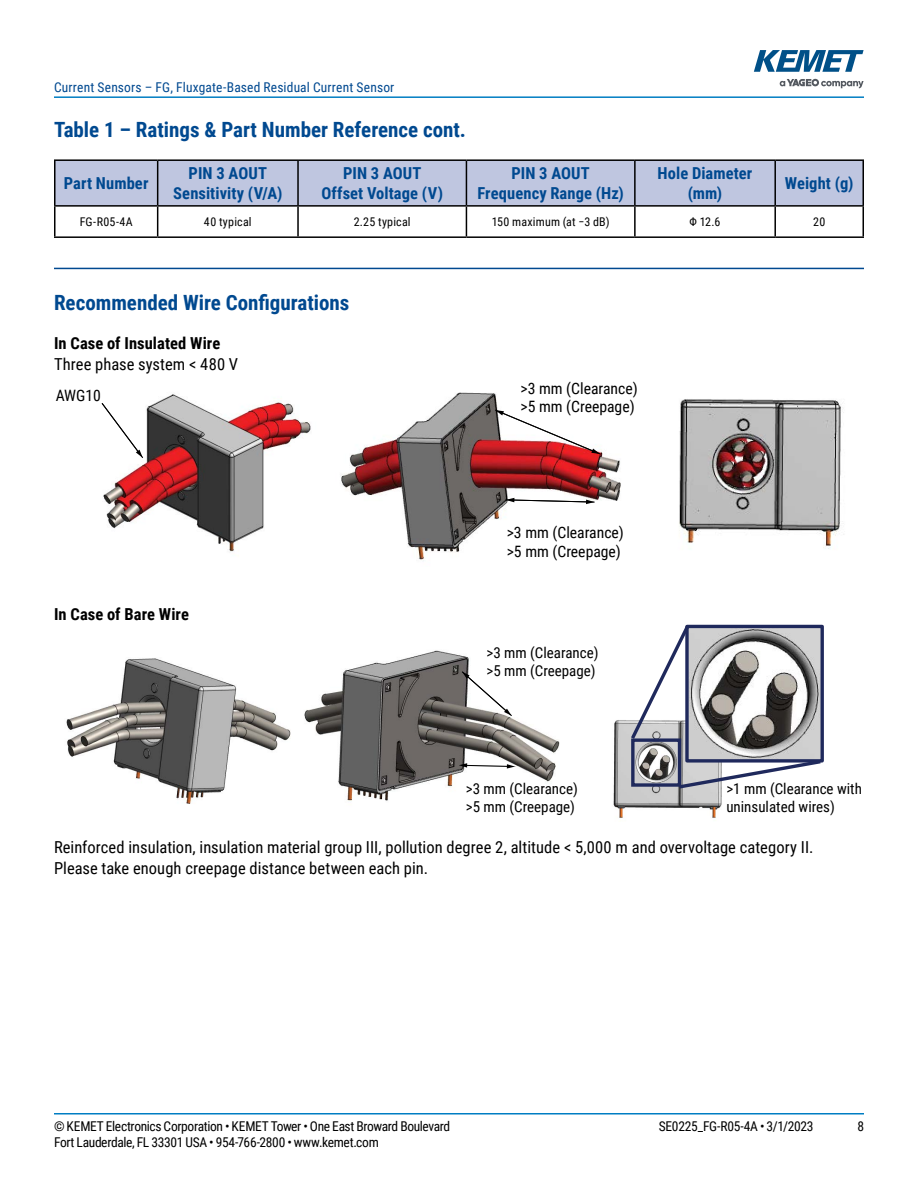
<style>
.page{position:relative;width:918px;height:1188px;background:#fff}
.page>*{position:absolute;margin:0;border:0;box-sizing:border-box;transform-origin:0 0}
.t1{font:700 21px "Roboto Condensed";color:#004990}
.t2{font:16.5px/21px "Roboto Condensed";letter-spacing:.005em;color:#000}
.t3{font:700 16.5px/19.5px "Roboto Condensed";letter-spacing:.005em;color:#004990;text-align:center}
.t4{font:700 16.5px "Roboto Condensed";letter-spacing:.005em;color:#000}
.t5{font:15.75px/18.9px "Roboto Condensed";color:#000}
.t6{font:15px/18px "Roboto Condensed";color:#000}
.t7{font:13.5px "Roboto Condensed";letter-spacing:-.025em;color:#000}
.t8{font:13.5px "Roboto Condensed";letter-spacing:.015em;color:#004990}
.t9{font:12px "Roboto Condensed";letter-spacing:.015em;color:#000}
</style>
<div class="page">
<hr style="left:54px;top:1113px;width:810px;height:2px;background:#007dc3">
<hr style="left:54px;top:96px;width:810px;height:2px;background:#007dc3">
<svg style="left:780px;top:79px;width:84px;height:9px"></svg>
<svg style="left:754px;top:50px;width:110px;height:22px"></svg>
<hr style="left:54px;top:268px;width:810px;height:1px;background:#004990">
<hr style="left:862px;top:161px;width:2px;height:44px;background:#000">
<svg style="left:56px;top:161px;width:807px;height:75px"></svg>
<hr style="left:634px;top:207px;width:2px;height:29px;background:#000">
<hr style="left:774px;top:207px;width:2px;height:29px;background:#000">
<hr style="left:862px;top:207px;width:2px;height:29px;background:#000">
<hr style="left:54px;top:159px;width:104px;height:2px;background:#000">
<hr style="left:54px;top:161px;width:2px;height:44px;background:#000">
<hr style="left:158px;top:159px;width:140px;height:2px;background:#000">
<hr style="left:298px;top:159px;width:168px;height:2px;background:#000">
<hr style="left:466px;top:159px;width:169px;height:2px;background:#000">
<hr style="left:635px;top:159px;width:140px;height:2px;background:#000">
<hr style="left:775px;top:159px;width:89px;height:2px;background:#000">
<hr style="left:54px;top:207px;width:2px;height:29px;background:#000">
<hr style="left:54px;top:236px;width:104px;height:2px;background:#000">
<hr style="left:158px;top:236px;width:140px;height:2px;background:#000">
<hr style="left:298px;top:236px;width:168px;height:2px;background:#000">
<hr style="left:466px;top:236px;width:169px;height:2px;background:#000">
<hr style="left:635px;top:236px;width:140px;height:2px;background:#000">
<hr style="left:775px;top:236px;width:89px;height:2px;background:#000">
<hr style="left:54px;top:205px;width:104px;height:2px;background:#000">
<hr style="left:158px;top:205px;width:140px;height:2px;background:#000">
<hr style="left:298px;top:205px;width:168px;height:2px;background:#000">
<hr style="left:466px;top:205px;width:169px;height:2px;background:#000">
<hr style="left:635px;top:205px;width:140px;height:2px;background:#000">
<hr style="left:775px;top:205px;width:89px;height:2px;background:#000">
<img style="left:103px;top:394px;width:208px;height:158px">
<img style="left:341px;top:392px;width:280px;height:169px">
<img style="left:679px;top:399px;width:165px;height:150px">
<svg style="left:101px;top:402px;width:42px;height:56px"></svg>
<svg style="left:495px;top:410px;width:105px;height:44px"></svg>
<svg style="left:506px;top:498px;width:89px;height:6px"></svg>
<img style="left:304px;top:650px;width:256px;height:151px">
<img style="left:66px;top:658px;width:225px;height:146px">
<svg style="left:462px;top:672px;width:50px;height:44px"></svg>
<svg style="left:459px;top:763px;width:56px;height:6px"></svg>
<img style="left:613px;top:720px;width:109px;height:98px">
<img style="left:689px;top:629px;width:131px;height:129px">
<div style="left:685px;top:625px;width:139px;height:138px;border:3px solid #1f295c"></div>
<div style="left:631px;top:738px;width:50px;height:49px;border:3px solid #1f295c"></div>
<svg style="left:628px;top:625px;width:64px;height:118px"></svg>
<svg style="left:676px;top:758px;width:148px;height:33px"></svg>
<p class="t8" style="left:54px;top:78px;width:342px">Current Sensors – FG, Fluxgate-Based Residual Current Sensor</p>
<p class="t1" style="left:54px;top:115px;width:414px">Table 1 – Ratings &amp; Part Number Reference cont.</p>
<p class="t3" style="left:64px;top:173px;width:86px">Part Number</p>
<p class="t3" style="left:173px;top:163px;width:111px">PIN 3 AOUT<br>Sensitivity (V/A)</p>
<p class="t3" style="left:321px;top:163px;width:123px">PIN 3 AOUT<br>Offset Voltage (V)</p>
<p class="t3" style="left:478px;top:163px;width:148px">PIN 3 AOUT<br>Frequency Range (Hz)</p>
<p class="t3" style="left:658px;top:163px;width:96px">Hole Diameter (mm)</p>
<p class="t3" style="left:785px;top:173px;width:70px">Weight (g)</p>
<p class="t9" style="left:80px;top:213px;width:55px">FG-R05-4A</p>
<p class="t9" style="left:204px;top:213px;width:49px">40 typical</p>
<p class="t9" style="left:354px;top:213px;width:59px">2.25 typical</p>
<p class="t9" style="left:492px;top:213px;width:119px">150 maximum (at −3 dB)</p>
<p class="t9" style="left:690px;top:213px;width:33px">Φ 12.6</p>
<p class="t9" style="left:813px;top:213px;width:14px">20</p>
<p class="t1" style="left:54px;top:288px;width:297px">Recommended Wire Configurations</p>
<p class="t4" style="left:54px;top:331px;width:168px">In Case of Insulated Wire</p>
<p class="t2" style="left:54px;top:353px;width:186px">Three phase system &lt; 480 V</p>
<p class="t5" style="left:56px;top:385px;width:47px">AWG10</p>
<p class="t5" style="left:521px;top:378px;width:119px">&gt;3 mm (Clearance) &gt;5 mm (Creepage)</p>
<p class="t4" style="left:54px;top:603px;width:137px">In Case of Bare Wire</p>
<p class="t5" style="left:507px;top:522px;width:119px">&gt;3 mm (Clearance) &gt;5 mm (Creepage)</p>
<p class="t6" style="left:486px;top:643px;width:114px">&gt;3 mm (Clearance) &gt;5 mm (Creepage)</p>
<p class="t6" style="left:466px;top:779px;width:114px">&gt;3 mm (Clearance) &gt;5 mm (Creepage)</p>
<p class="t6" style="left:726px;top:779px;width:137px">&gt;1 mm (Clearance with uninsulated wires)</p>
<p class="t2" style="left:54px;top:836px;width:761px">Reinforced insulation, insulation material group III, pollution degree 2, altitude &lt; 5,000 m and overvoltage category II.<br>Please take enough creepage distance between each pin.</p>
<p class="t7" style="left:54px;top:1116px;width:398px">© KEMET Electronics Corporation • KEMET Tower • One East Broward Boulevard</p>
<p class="t7" style="left:659px;top:1116px;width:156px">SE0225_FG-R05-4A • 3/1/2023</p>
<p class="t7" style="left:857px;top:1116px;width:8px">8</p>
<p class="t7" style="left:54px;top:1133px;width:326px">Fort Lauderdale, FL 33301 USA • 954-766-2800 • www.kemet.com</p>
</div>
